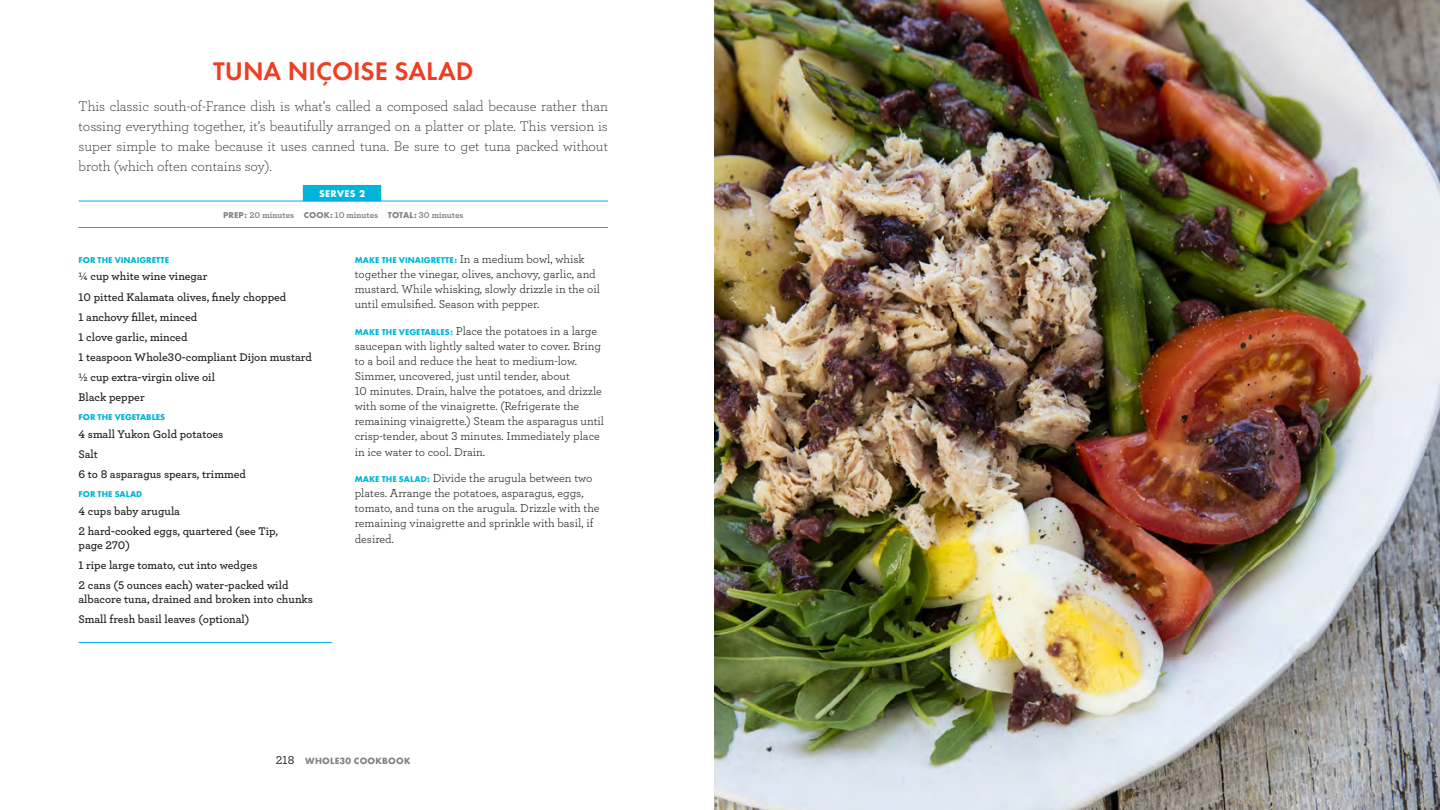
<style>
.page{position:relative;width:1440px;height:810px;background:#fff}
.page>*{position:absolute;margin:0;border:0;box-sizing:border-box;transform-origin:0 0}
.t1{font:600 26.5px "Futura Round";color:#ef3e22}
.t2{font:14.5px/20.1px "Archer Light LF";color:#231f20;text-align:justify}
.t3{font:12px/15.1px "Archer Book LF";color:#231f20}
.t4{font:11.62px/20.1px "Archer Semibold LF";color:#231f20}
.t5{font:700 10.12px "Futura Round";letter-spacing:.04em;color:#fff}
.t6{font:700 9.5px "Futura Round";letter-spacing:.02em;color:#808385}
.t7{font:700 8.88px "Futura Round";letter-spacing:-.005em;color:#02b4da}
.t8{font:8.88px "Archer Bold LF";color:#808385}
.s1{font-family:"Futura Round";font-weight:700}
.s2{font-family:"Archer";font-weight:600}
.s3{font-family:"Archer Book LF";font-weight:400;font-size:12px;color:#231f20}
.s4{font-family:"Futura Round";font-weight:700;font-size:8.88px;color:#02b4da}
.s5{font-family:"Archer Medium LF";font-weight:400;font-size:12px;color:#231f20}
</style>
<div class="page">
<img style="left:715px;top:0;width:725px;height:810px">
<div style="left:303px;top:185px;width:78px;height:16px;background:#02b4da"></div>
<hr style="left:79px;top:201px;width:529px;height:1px;background:#00aeef">
<hr style="left:79px;top:227px;width:529px;height:1px;background:#00aeef">
<hr style="left:79px;top:642px;width:253px;height:1px;background:#00aeef">
<h1 class="t1" style="left:213px;top:52px;width:262px">TUNA NIÇOISE SALAD</h1>
<p class="t2" style="left:79px;top:95px;width:531px">This classic south-of-France dish is what’s called a composed salad because rather than tossing everything together, it’s beautifully arranged on a platter or plate. This version is super simple to make because it uses canned tuna. Be sure to get tuna packed without broth (which often contains soy).</p>
<p class="t5" style="left:319px;top:186px;width:48px">SERVES 2</p>
<p class="t8" style="left:223px;top:209px;width:242px"><span class="s1">PREP:</span> 20 minutes <span class="s1">COOK:</span> 10 minutes <span class="s1">TOTAL:</span> 30 minutes</p>
<p class="t7" style="left:79px;top:253px;width:92px">FOR THE VINAIGRETTE</p>
<p class="t4" style="left:79px;top:266px;width:235px"><span class="s2">¼</span> cup white wine vinegar<br>10 pitted Kalamata olives, finely chopped<br>1 anchovy fillet, minced<br>1 clove garlic, minced<br>1 teaspoon Whole30-compliant Dijon mustard <span class="s2">½</span> cup extra-virgin olive oil<br>Black pepper</p>
<p class="t7" style="left:79px;top:410px;width:88px">FOR THE VEGETABLES</p>
<p class="t4" style="left:79px;top:424px;width:169px">4 small Yukon Gold potatoes<br>Salt<br>6 to 8 asparagus spears, trimmed</p>
<p class="t7" style="left:79px;top:487px;width:65px">FOR THE SALAD</p>
<p class="t4" style="left:79px;top:501px;width:201px">4 cups baby arugula<br>2 hard-cooked eggs, quartered (see Tip,</p>
<p class="t4" style="left:79px;top:535px;width:211px">page 270)<br>1 ripe large tomato, cut into wedges<br>2 cans (5 ounces each) water-packed wild</p>
<p class="t4" style="left:79px;top:589px;width:236px">albacore tuna, drained and broken into chunks<br>Small fresh basil leaves (optional)</p>
<p class="t7" style="left:355px;top:253px;width:231px">MAKE THE VINAIGRETTE: <span class="s3">In a medium bowl, whisk</span></p>
<p class="t3" style="left:355px;top:266px;width:247px">together the vinegar, olives, anchovy, garlic, and mustard. While whisking, slowly drizzle in the oil until emulsified. Season with pepper.</p>
<p class="t3" style="left:355px;top:323px;width:251px"><span class="s4">MAKE THE VEGETABLES:</span> Place the potatoes in a large saucepan with lightly salted water to cover. Bring to a boil and reduce the heat to medium-low.<br>Simmer, uncovered, just until tender, about<br>10 minutes. Drain, halve the potatoes, and drizzle with some of the vinaigrette. (Refrigerate the remaining vinaigrette.) Steam the asparagus until crisp-tender, about 3 minutes. Immediately place in ice water to cool. Drain.</p>
<p class="t3" style="left:355px;top:470px;width:246px"><span class="s4">MAKE THE SALAD:</span> Divide the arugula between two plates. Arrange the potatoes, asparagus, eggs, tomato, and tuna on the arugula. Drizzle with the remaining vinaigrette and sprinkle with basil, if desired.</p>
<p class="t6" style="left:276px;top:753px;width:136px"><span class="s5">218</span> WHOLE30 COOKBOOK</p>
</div>
